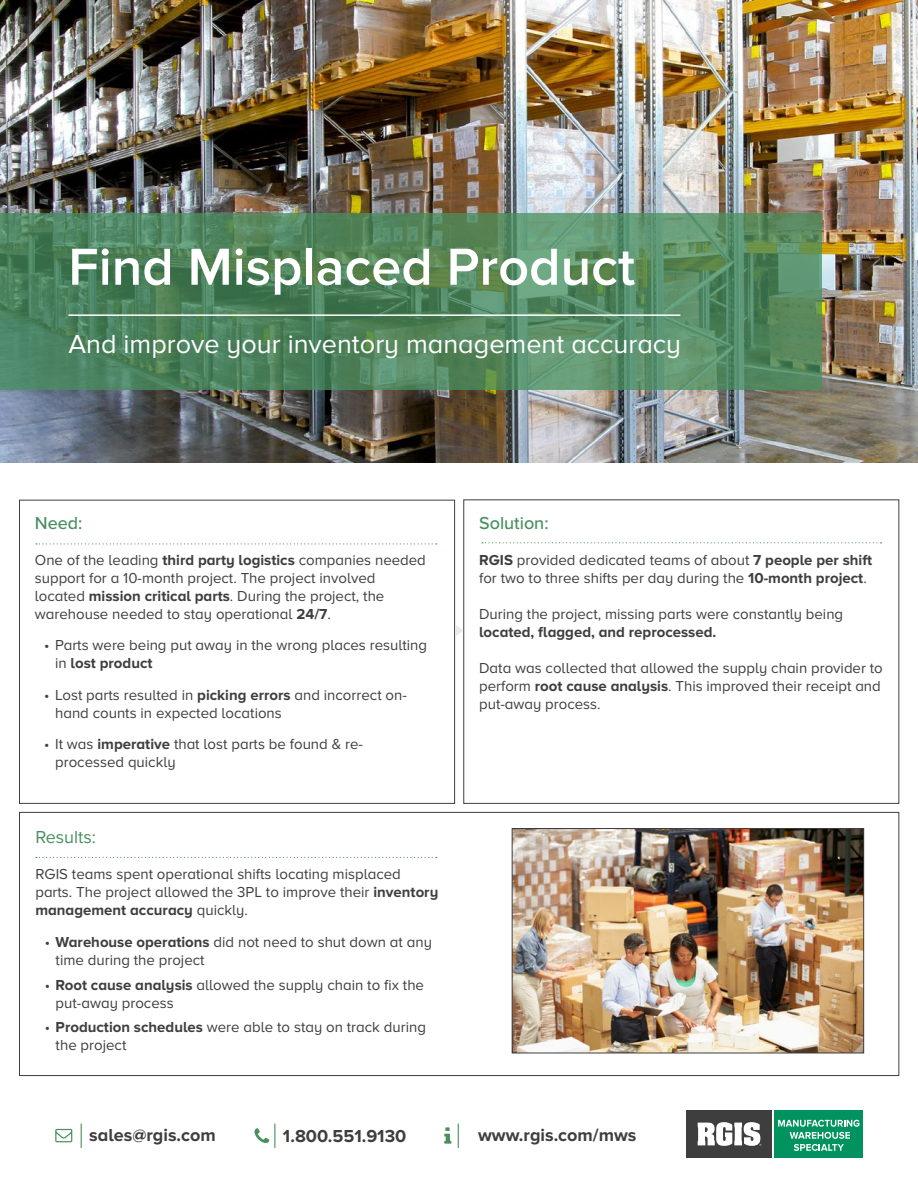
<style>
.page{position:relative;width:918px;height:1188px;background:#fff}
.page>*{position:absolute;margin:0;border:0;box-sizing:border-box;transform-origin:0 0}
.t1{font:600 54px "Proxima Nova";color:#fff}
.t2{font:27px "Proxima Nova A";color:#fff}
.t3{font:700 18px "Proxima Nova A";color:#3e3e3f}
.t4{font:500 18px "Proxima Nova";color:#48905f}
.t5{font:18px "Proxima Nova";color:#48905f}
.t6{font:15px/18px "Proxima Nova A";color:#3e3e3f}
.s1{font-weight:700}
</style>
<div class="page">
<div style="left:19px;top:500px;width:436px;height:304px;border:1px solid #3e3e3f"></div>
<img style="left:0;top:0;width:918px;height:462px">
<svg style="left:0;top:213px;width:822px;height:177px;background:#538861"></svg>
<hr style="left:68px;top:314px;width:612px;height:2px;background:#fff">
<svg style="left:36px;top:543px;width:401px;height:1px"></svg>
<div style="left:463px;top:499px;width:436px;height:305px;border:1px solid #3e3e3f"></div>
<svg style="left:482px;top:542px;width:399px;height:1px"></svg>
<svg style="left:36px;top:857px;width:401px;height:1px"></svg>
<svg style="left:455px;top:624px;width:9px;height:13px"></svg>
<img style="left:514px;top:830px;width:348px;height:221px">
<div style="left:512px;top:828px;width:352px;height:225px;border:1px solid #3e3e3f"></div>
<svg style="left:81px;top:1124px;width:1px;height:24px"></svg>
<svg style="left:458px;top:1124px;width:1px;height:24px"></svg>
<svg style="left:444px;top:1127px;width:7px;height:17px"></svg>
<svg style="left:55px;top:1129px;width:17px;height:13px"></svg>
<svg style="left:254px;top:1124px;width:21px;height:24px"></svg>
<div style="left:686px;top:1110px;width:86px;height:48px;background:#3e3e3f"></div>
<svg style="left:698px;top:1122px;width:63px;height:24px"></svg>
<div style="left:774px;top:1110px;width:89px;height:48px;background:#00935f"></div>
<svg style="left:778px;top:1120px;width:81px;height:31px"></svg>
<p class="t1" style="left:68px;top:236px;width:568px">Find Misplaced Product</p>
<p class="t2" style="left:68px;top:329px;width:614px">And improve your inventory management accuracy</p>
<p class="t4" style="left:35px;top:512px;width:49px">Need:</p>
<p class="t6" style="left:35px;top:551px;width:393px">One of the leading <span class="s1">third party logistics</span> companies needed support for a 10-month project. The project involved located <span class="s1">mission critical parts</span>. During the project, the warehouse needed to stay operational <span class="s1">24/7</span>.</p>
<p class="t6" style="left:55px;top:637px;width:373px;text-indent:-11px">• Parts were being put away in the wrong places resulting in <span class="s1">lost product</span></p>
<p class="t6" style="left:55px;top:686px;width:353px;text-indent:-11px">• Lost parts resulted in <span class="s1">picking errors</span> and incorrect on&shy;hand counts in expected locations</p>
<p class="t6" style="left:55px;top:736px;width:309px;text-indent:-11px">• It was <span class="s1">imperative</span> that lost parts be found &amp; re&shy;processed quickly</p>
<p class="t5" style="left:35px;top:826px;width:62px">Results:</p>
<p class="t6" style="left:35px;top:865px;width:404px">RGIS teams spent operational shifts locating misplaced parts. The project allowed the 3PL to improve their <span class="s1">inventory management accuracy</span> quickly.</p>
<p class="t6" style="left:56px;top:934px;width:378px;text-indent:-11px">• <span class="s1">Warehouse operations</span> did not need to shut down at any time during the project</p>
<p class="t6" style="left:56px;top:976px;width:370px;text-indent:-11px">• <span class="s1">Root cause analysis</span> allowed the supply chain to fix the put-away process</p>
<p class="t6" style="left:56px;top:1019px;width:372px;text-indent:-11px">• <span class="s1">Production schedules</span> were able to stay on track during the project</p>
<p class="t4" style="left:479px;top:512px;width:71px">Solution:</p>
<p class="t6" style="left:479px;top:551px;width:395px"><span class="s1">RGIS</span> provided dedicated teams of about <span class="s1">7 people per shift </span>for two to three shifts per day during the <span class="s1">10-month project</span>.</p>
<p class="t6" style="left:479px;top:605px;width:366px">During the project, missing parts were constantly being <span class="s1">located, flagged, and reprocessed.</span></p>
<p class="t6" style="left:479px;top:659px;width:405px">Data was collected that allowed the supply chain provider to perform <span class="s1">root cause analysis</span>. This improved their receipt and put-away process.</p>
<p class="t3" style="left:89px;top:1124px;width:128px">sales@rgis.com</p>
<p class="t3" style="left:283px;top:1126px;width:125px">1.800.551.9130</p>
<p class="t3" style="left:478px;top:1124px;width:160px">www.rgis.com/mws</p>
</div>
